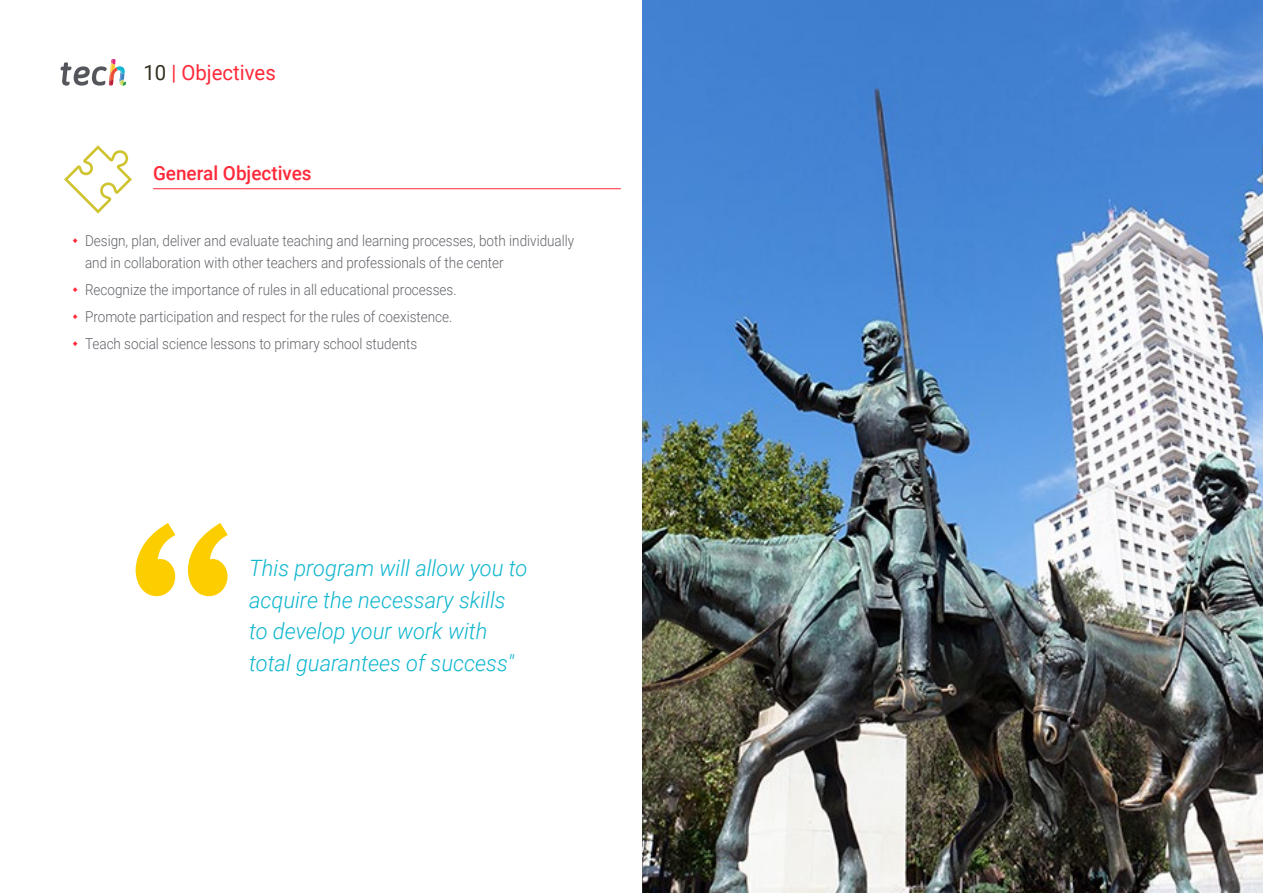
<style>
.page{position:relative;width:1263px;height:893px;background:#fff}
.page>*{position:absolute;margin:0;border:0;box-sizing:border-box;transform-origin:0 0}
.t1{font:italic 300 22.5px/31.5px "Roboto";color:#0fb6cf}
.t2{font:21px "Roboto";color:#ff293a}
.t3{font:500 19.5px "Roboto";color:#ff293a}
.t4{font:300 15px/26.7px "Roboto";color:#61646a;scale:.9 1}
.s1{color:#312e20}
</style>
<div class="page">
<hr style="left:153px;top:188px;width:468px;height:1px;background:#ff293a">
<svg style="left:64px;top:145px;width:68px;height:69px"></svg>
<img style="left:642px;top:0;width:621px;height:893px">
<svg style="left:136px;top:523px;width:92px;height:73px"></svg>
<svg style="left:61px;top:59px;width:65px;height:27px"></svg>
<h2 class="t2" style="left:144px;top:57px;width:134px"><span class="s1">10</span> | Objectives</h2>
<h3 class="t3" style="left:153px;top:160px;width:160px">General Objectives</h3>
<p class="t4" style="left:85px;top:229px;width:545px;line-height:22.5px">Design, plan, deliver and evaluate teaching and learning processes, both individually and in collaboration with other teachers and professionals of the center</p>
<p class="t4" style="left:85px;top:276px;width:414px">Recognize the importance of rules in all educational processes.<br>Promote participation and respect for the rules of coexistence.<br>Teach social science lessons to primary school students</p>
<h1 class="t1" style="left:249px;top:552px;width:280px">This program will allow you to acquire the necessary skills to develop your work with total guarantees of success"</h1>
</div>
